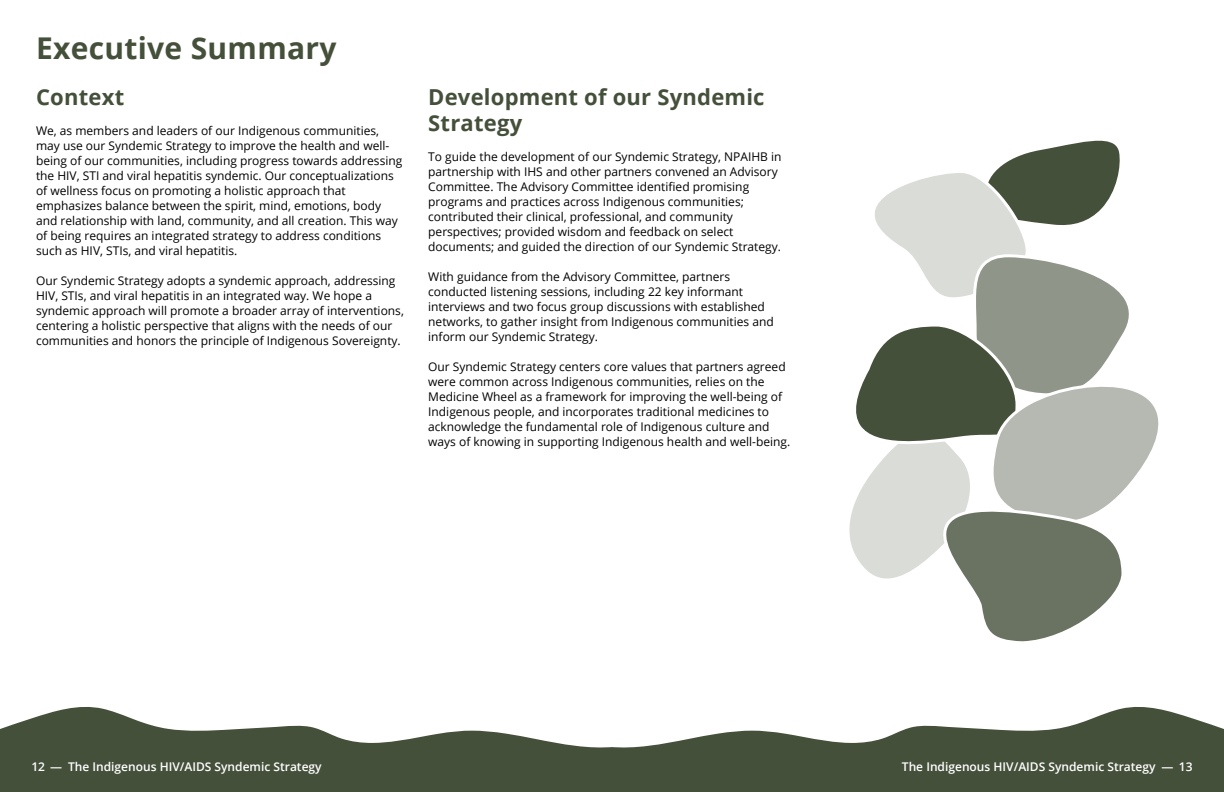
<style>
.page{position:relative;width:1224px;height:792px;background:#fff}
.page>*{position:absolute;margin:0;border:0;box-sizing:border-box;transform-origin:0 0}
.t1{font:700 30px "Open Sans";letter-spacing:.01em;color:#45503b}
.t2{font:700 22px/26px "Open Sans";letter-spacing:.01em;color:#45503b}
.t3{font:12px/15px "Open Sans";color:#000}
.t4{font:600 12px "Open Sans";color:#fff}
</style>
<div class="page">
<svg style="left:612px;top:707px;width:612px;height:85px;fill:#45503b"></svg>
<svg style="left:0;top:707px;width:612px;height:85px;fill:#45503b"></svg>
<svg style="left:849px;top:140px;width:310px;height:502px"></svg>
<h1 class="t1" style="left:36px;top:27px;width:302px">Executive Summary</h1>
<h2 class="t2" style="left:36px;top:83px;width:90px">Context</h2>
<p class="t3" style="left:36px;top:123px;width:368px">We, as members and leaders of our Indigenous communities, may use our Syndemic Strategy to improve the health and well&shy;being of our communities, including progress towards addressing the HIV, STI and viral hepatitis syndemic. Our conceptualizations of wellness focus on promoting a holistic approach that emphasizes balance between the spirit, mind, emotions, body and relationship with land, community, and all creation. This way of being requires an integrated strategy to address conditions such as HIV, STIs, and viral hepatitis.</p>
<p class="t3" style="left:36px;top:273px;width:369px">Our Syndemic Strategy adopts a syndemic approach, addressing HIV, STIs, and viral hepatitis in an integrated way. We hope a syndemic approach will promote a broader array of interventions, centering a holistic perspective that aligns with the needs of our communities and honors the principle of Indigenous Sovereignty.</p>
<h2 class="t2" style="left:428px;top:83px;width:338px">Development of our Syndemic<br>Strategy</h2>
<p class="t3" style="left:428px;top:149px;width:355px">To guide the development of our Syndemic Strategy, NPAIHB in partnership with IHS and other partners convened an Advisory Committee. The Advisory Committee identified promising programs and practices across Indigenous communities; contributed their clinical, professional, and community perspectives; provided wisdom and feedback on select documents; and guided the direction of our Syndemic Strategy.</p>
<p class="t3" style="left:428px;top:269px;width:347px">With guidance from the Advisory Committee, partners conducted listening sessions, including 22 key informant interviews and two focus group discussions with established networks, to gather insight from Indigenous communities and inform our Syndemic Strategy.</p>
<p class="t3" style="left:428px;top:359px;width:364px">Our Syndemic Strategy centers core values that partners agreed were common across Indigenous communities, relies on the Medicine Wheel as a framework for improving the well-being of Indigenous people, and incorporates traditional medicines to acknowledge the fundamental role of Indigenous culture and ways of knowing in supporting Indigenous health and well-being.</p>
<p class="t4" style="left:31px;top:759px;width:292px">12 — The Indigenous HIV/AIDS Syndemic Strategy</p>
<p class="t4" style="left:902px;top:759px;width:292px">The Indigenous HIV/AIDS Syndemic Strategy — 13</p>
</div>
